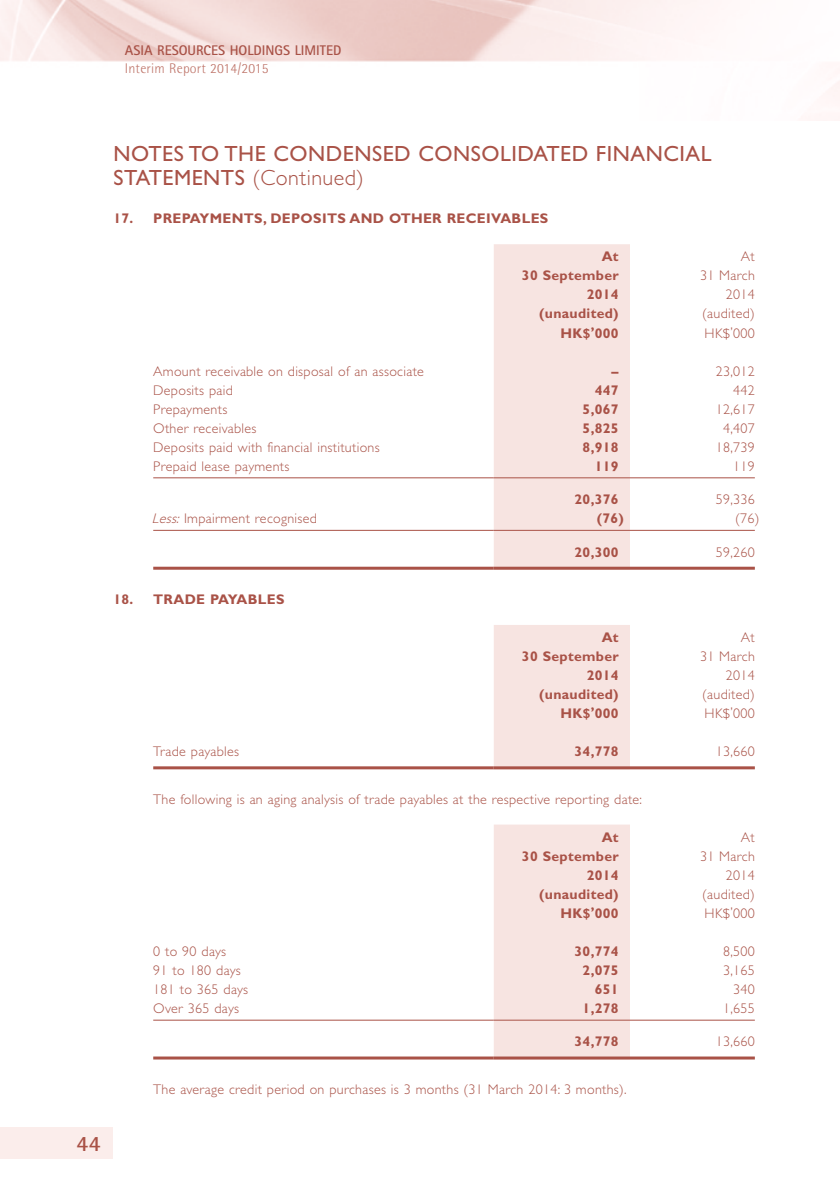
<style>
.page{position:relative;width:840px;height:1191px;background:#fff}
.page>*{position:absolute;margin:0;border:0;box-sizing:border-box;transform-origin:0 0}
.Heading_1{font:22px/24px "Gill Sans Std";letter-spacing:.025em;color:#a95247}
.t1{font:700 22px "Rotis Sans Serif Std";color:#a95247}
.Notes{font:300 14px "Gill Sans Std";letter-spacing:.025em;color:#a95247}
.Notes-2{font:700 14px "Gill Sans Std";letter-spacing:.025em;color:#a95247}
.Notes_HD1{font:700 14px "Gill Sans Std";letter-spacing:.025em;color:#a95247}
.t2{font:700 14px "Rotis Sans Serif Std";color:#a95247}
.t3{font:300 14px "Rotis Semi Sans Std";letter-spacing:.015em;color:#be7368}
.s1{font-weight:300}
.s2{font-style:italic}
</style>
<div class="page">
<div style="left:0;top:1127px;width:112px;height:31px;background:#fbedeb"></div>
<div style="left:493px;top:244px;width:136px;height:323px;background:#f7e4e1"></div>
<hr style="left:153px;top:477px;width:340px;height:1px;background:#a95247">
<hr style="left:493px;top:477px;width:136px;height:1px;background:#a95247">
<hr style="left:629px;top:477px;width:125px;height:1px;background:#a95247">
<hr style="left:153px;top:530px;width:340px;height:1px;background:#a95247">
<hr style="left:493px;top:530px;width:136px;height:1px;background:#a95247">
<hr style="left:629px;top:530px;width:125px;height:1px;background:#a95247">
<hr style="left:153px;top:567px;width:340px;height:3px;background:#a95247">
<hr style="left:493px;top:567px;width:136px;height:3px;background:#a95247">
<hr style="left:629px;top:567px;width:125px;height:3px;background:#a95247">
<div style="left:494px;top:625px;width:135px;height:141px;background:#f7e4e1"></div>
<hr style="left:153px;top:766px;width:340px;height:3px;background:#a95247">
<hr style="left:493px;top:766px;width:136px;height:3px;background:#a95247">
<hr style="left:629px;top:766px;width:125px;height:3px;background:#a95247">
<div style="left:493px;top:824px;width:136px;height:232px;background:#f7e4e1"></div>
<hr style="left:153px;top:1019px;width:340px;height:1px;background:#a95247">
<hr style="left:493px;top:1019px;width:136px;height:1px;background:#a95247">
<hr style="left:629px;top:1019px;width:125px;height:1px;background:#a95247">
<hr style="left:153px;top:1056px;width:340px;height:3px;background:#a95247">
<hr style="left:493px;top:1056px;width:136px;height:3px;background:#a95247">
<hr style="left:629px;top:1056px;width:125px;height:3px;background:#a95247">
<p class="t2" style="left:125px;top:42px;width:218px">ASIA RESOURCES HOLDINGS LIMITED</p>
<p class="t3" style="left:125px;top:61px;width:145px">Interim Report 2014/2015</p>
<p class="Heading_1" style="left:113px;top:142px;width:599px">NOTES TO THE CONDENSED CONSOLIDATED FINANCIAL<br>STATEMENTS <span class="s1">(Continued)</span></p>
<p class="Notes_HD1" style="left:113px;top:210px;width:436px">17. PREPAYMENTS, DEPOSITS AND OTHER RECEIVABLES</p>
<p class="Notes-2" style="left:601px;top:248px;width:18px">At</p>
<p class="Notes-2" style="left:521px;top:267px;width:98px">30 September</p>
<p class="Notes-2" style="left:586px;top:286px;width:33px">2014</p>
<p class="Notes" style="left:740px;top:249px;width:15px">At</p>
<p class="Notes" style="left:699px;top:268px;width:56px">31 March</p>
<p class="Notes" style="left:725px;top:287px;width:30px">2014</p>
<p class="Notes-2" style="left:539px;top:305px;width:81px">(unaudited)</p>
<p class="Notes" style="left:701px;top:306px;width:54px">(audited)</p>
<p class="Notes-2" style="left:560px;top:324px;width:60px">HK$’000</p>
<p class="Notes" style="left:704px;top:325px;width:52px">HK$’000</p>
<p class="Notes" style="left:153px;top:363px;width:272px">Amount receivable on disposal of an associate</p>
<p class="Notes-2" style="left:611px;top:362px;width:8px">–</p>
<p class="Notes" style="left:715px;top:363px;width:41px">23,012</p>
<p class="Notes" style="left:153px;top:382px;width:81px">Deposits paid</p>
<p class="Notes-2" style="left:594px;top:381px;width:25px">447</p>
<p class="Notes" style="left:732px;top:382px;width:23px">442</p>
<p class="Notes" style="left:153px;top:401px;width:76px">Prepayments</p>
<p class="Notes-2" style="left:582px;top:400px;width:37px">5,067</p>
<p class="Notes" style="left:715px;top:401px;width:41px">12,617</p>
<p class="Notes" style="left:153px;top:420px;width:105px">Other receivables</p>
<p class="Notes-2" style="left:582px;top:419px;width:37px">5,825</p>
<p class="Notes" style="left:722px;top:420px;width:33px">4,407</p>
<p class="Notes" style="left:153px;top:439px;width:228px">Deposits paid with financial institutions</p>
<p class="Notes-2" style="left:582px;top:438px;width:37px">8,918</p>
<p class="Notes" style="left:715px;top:439px;width:41px">18,739</p>
<p class="Notes" style="left:153px;top:458px;width:137px">Prepaid lease payments</p>
<p class="Notes-2" style="left:594px;top:457px;width:25px">119</p>
<p class="Notes" style="left:732px;top:458px;width:23px">119</p>
<p class="Notes-2" style="left:574px;top:491px;width:46px">20,376</p>
<p class="Notes" style="left:715px;top:491px;width:41px">59,336</p>
<p class="Notes" style="left:152px;top:510px;width:167px"><span class="s2">Less:</span>Impairment recognised</p>
<p class="Notes-2" style="left:596px;top:510px;width:29px">(76)</p>
<p class="Notes" style="left:734px;top:510px;width:26px">(76)</p>
<p class="Notes-2" style="left:574px;top:543px;width:46px">20,300</p>
<p class="Notes" style="left:715px;top:544px;width:41px">59,260</p>
<p class="Notes_HD1" style="left:113px;top:591px;width:172px">18. TRADE PAYABLES</p>
<p class="Notes-2" style="left:601px;top:629px;width:18px">At</p>
<p class="Notes-2" style="left:521px;top:648px;width:98px">30 September</p>
<p class="Notes-2" style="left:586px;top:667px;width:33px">2014</p>
<p class="Notes" style="left:740px;top:629px;width:15px">At</p>
<p class="Notes" style="left:699px;top:648px;width:56px">31 March</p>
<p class="Notes" style="left:725px;top:667px;width:30px">2014</p>
<p class="Notes-2" style="left:539px;top:686px;width:81px">(unaudited)</p>
<p class="Notes" style="left:701px;top:686px;width:54px">(audited)</p>
<p class="Notes-2" style="left:560px;top:705px;width:60px">HK$’000</p>
<p class="Notes" style="left:704px;top:705px;width:52px">HK$’000</p>
<p class="Notes" style="left:153px;top:743px;width:87px">Trade payables</p>
<p class="Notes-2" style="left:574px;top:743px;width:46px">34,778</p>
<p class="Notes" style="left:715px;top:743px;width:41px">13,660</p>
<p class="Notes" style="left:153px;top:791px;width:490px">The following is an aging analysis of trade payables at the respective reporting date:</p>
<p class="Notes-2" style="left:601px;top:829px;width:18px">At</p>
<p class="Notes-2" style="left:521px;top:848px;width:98px">30 September</p>
<p class="Notes-2" style="left:586px;top:867px;width:33px">2014</p>
<p class="Notes" style="left:740px;top:829px;width:15px">At</p>
<p class="Notes" style="left:699px;top:848px;width:56px">31 March</p>
<p class="Notes" style="left:725px;top:867px;width:30px">2014</p>
<p class="Notes-2" style="left:539px;top:886px;width:81px">(unaudited)</p>
<p class="Notes" style="left:701px;top:886px;width:54px">(audited)</p>
<p class="Notes-2" style="left:560px;top:905px;width:60px">HK$’000</p>
<p class="Notes" style="left:704px;top:905px;width:52px">HK$’000</p>
<p class="Notes" style="left:153px;top:943px;width:74px">0 to 90 days</p>
<p class="Notes-2" style="left:574px;top:943px;width:46px">30,774</p>
<p class="Notes" style="left:722px;top:943px;width:33px">8,500</p>
<p class="Notes" style="left:153px;top:962px;width:89px">91 to 180 days</p>
<p class="Notes-2" style="left:582px;top:962px;width:37px">2,075</p>
<p class="Notes" style="left:722px;top:962px;width:33px">3,165</p>
<p class="Notes" style="left:153px;top:981px;width:96px">181 to 365 days</p>
<p class="Notes-2" style="left:594px;top:981px;width:25px">651</p>
<p class="Notes" style="left:732px;top:981px;width:23px">340</p>
<p class="Notes" style="left:153px;top:1000px;width:87px">Over 365 days</p>
<p class="Notes-2" style="left:582px;top:1000px;width:37px">1,278</p>
<p class="Notes" style="left:722px;top:1000px;width:33px">1,655</p>
<p class="Notes-2" style="left:574px;top:1033px;width:46px">34,778</p>
<p class="Notes" style="left:715px;top:1033px;width:41px">13,660</p>
<p class="Notes" style="left:153px;top:1081px;width:474px">The average credit period on purchases is 3 months (31 March 2014: 3 months).</p>
<h1 class="t1" style="left:76px;top:1129px;width:26px">44</h1>
</div>
